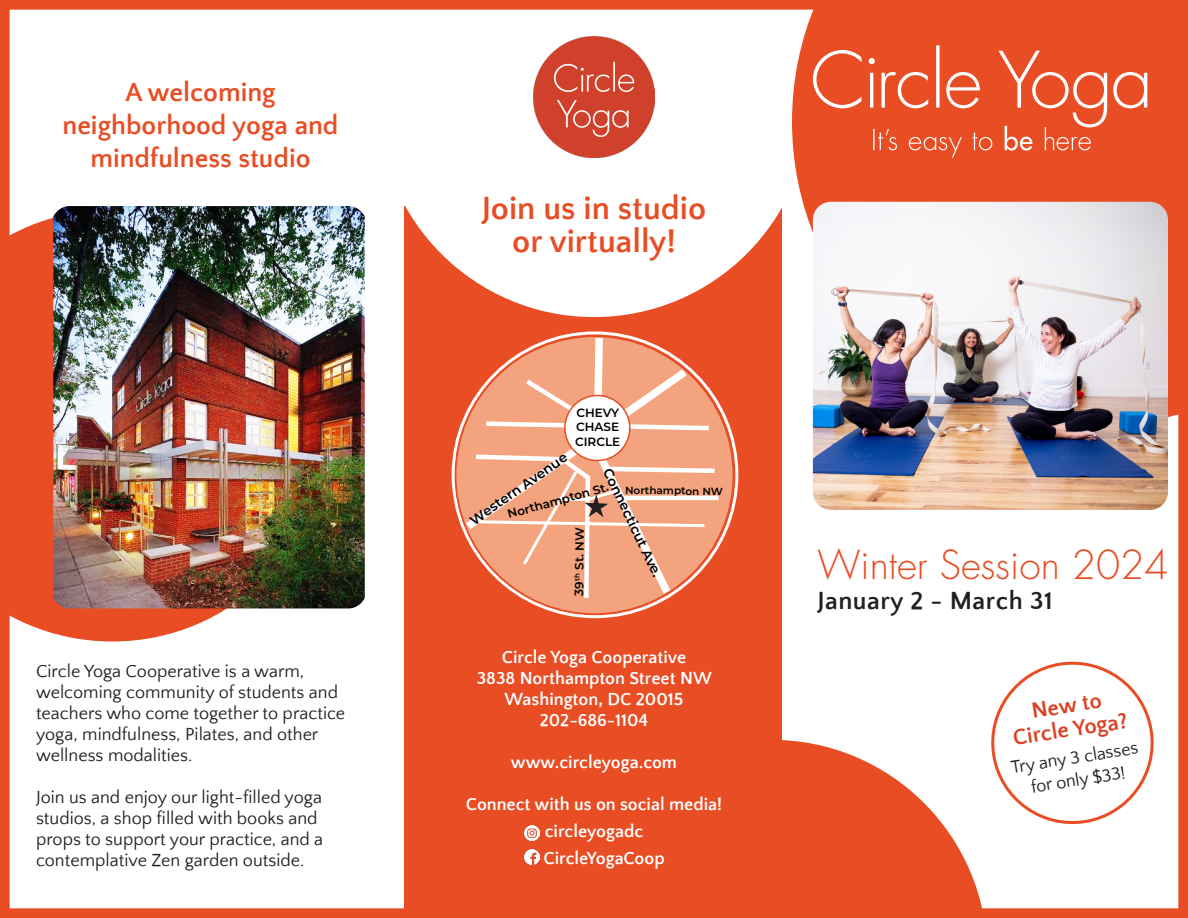
<style>
.page{position:relative;width:1188px;height:918px;background:#fff}
.page>*{position:absolute;margin:0;border:0;box-sizing:border-box;transform-origin:0 0}
.t1{font:300 39px "Futura Std";color:#e84d24}
.t2{font:700 33px/33px "Quattrocento Sans";color:#e84d24;text-align:center}
.t3{font:700 27px/33px "Quattrocento Sans";color:#e84d24;text-align:center}
.t4{font:700 25.5px "Quattrocento Sans";letter-spacing:.02em;color:#231f20}
.t5{font:700 22.5px "Quattrocento Sans";color:#db4022}
.t6{font:18px/21px "Quattrocento Sans";color:#231f20}
.t7{font:700 18px "Quattrocento Sans";color:#fff}
.t8{font:600 13.5px "Montserrat";color:#000}
.t9{font:600 12px "Montserrat";color:#000}
.t10{font:600 10.5px "Montserrat";color:#000}
</style>
<div class="page">
<svg style="left:782px;top:740px;width:200px;height:167px;fill:#e84d24"></svg>
<div style="left:405px;top:207px;width:377px;height:711px;background:#e84d24"></div>
<svg style="left:404px;top:206px;width:378px;height:111px;fill:#fff"></svg>
<svg style="left:11px;top:217px;width:317px;height:425px;fill:#e84d24"></svg>
<svg style="left:792px;top:11px;width:385px;height:415px;background:#ea6440"></svg>
<img style="left:53px;top:206px;width:312px;height:402px">
<img style="left:813px;top:202px;width:355px;height:308px">
<img style="left:525px;top:850px;width:14px;height:14px">
<img style="left:525px;top:826px;width:14px;height:14px">
<img style="left:533px;top:36px;width:122px;height:122px">
<svg style="left:813px;top:45px;width:334px;height:113px;background:#ea603b"></svg>
<svg style="left:991px;top:661px;width:163px;height:164px"></svg>
<div style="left:456px;top:336px;width:277px;height:278px;background:#f3a37d;border-radius:50%"></div>
<svg style="left:482px;top:331px;width:231px;height:100px"></svg>
<svg style="left:458px;top:440px;width:261px;height:163px"></svg>
<div style="left:565px;top:395px;width:65px;height:66px;background:#fff;border-radius:50%"></div>
<div style="left:564px;top:395px;width:67px;height:66px;border:2px solid #e84d24;border-radius:50%"></div>
<div style="left:0;top:0;width:1188px;height:918px;border:10px solid #e84d24"></div>
<p class="t3" style="left:63px;top:76px;width:277px">A welcoming neighborhood yoga and mindfulness studio</p>
<p class="t6" style="left:36px;top:661px;width:311px">Circle Yoga Cooperative is a warm, welcoming community of students and teachers who come together to practice yoga, mindfulness, Pilates, and other wellness modalities.</p>
<p class="t6" style="left:36px;top:787px;width:289px">Join us and enjoy our light-filled yoga studios, a shop filled with books and props to support your practice, and a contemplative Zen garden outside.</p>
<p class="t2" style="left:482px;top:193px;width:226px">Join us in studio or virtually!</p>
<p class="t9" style="left:576px;top:404px;width:44px">CHEVY</p>
<p class="t9" style="left:576px;top:419px;width:45px">CHASE</p>
<p class="t9" style="left:575px;top:433px;width:47px">CIRCLE</p>
<p class="t8" style="left:466px;top:514px;width:117px;rotate:-35deg">Western Avenue</p>
<p class="t8" style="left:616px;top:465px;width:120px;rotate:65deg">Connecticut Ave.</p>
<p class="t9" style="left:506px;top:507px;width:105px;rotate:-16deg">Northampton St.</p>
<p class="t9" style="left:571px;top:596px;width:70px;rotate:-90deg">39<sup>th</sup> St. NW</p>
<p class="t10" style="left:625px;top:482px;width:99px;rotate:1deg">Northampton NW</p>
<p class="t7" style="left:502px;top:648px;width:186px">Circle Yoga Cooperative</p>
<p class="t7" style="left:477px;top:669px;width:237px">3838 Northampton Street NW</p>
<p class="t7" style="left:505px;top:690px;width:180px">Washington, DC 20015</p>
<p class="t7" style="left:540px;top:711px;width:110px">202-686-1104</p>
<p class="t7" style="left:511px;top:753px;width:168px">www.circleyoga.com</p>
<p class="t7" style="left:466px;top:795px;width:258px">Connect with us on social media!</p>
<p class="t7" style="left:545px;top:822px;width:100px">circleyogadc</p>
<p class="t7" style="left:543px;top:849px;width:123px">CircleYogaCoop</p>
<p class="t1" style="left:818px;top:542px;width:353px">Winter Session 2024</p>
<p class="t4" style="left:818px;top:588px;width:236px">January 2 - March 31</p>
<p class="t5" style="left:1030px;top:699px;width:72px;rotate:-9deg">New to</p>
<p class="t5" style="left:1011px;top:727px;width:117px;rotate:-9deg">Circle Yoga?</p>
<p class="t6" style="left:1010px;top:757px;width:130px;line-height:22.5px;text-align:center;rotate:-9deg">Try any 3 classes for only $33!</p>
</div>
